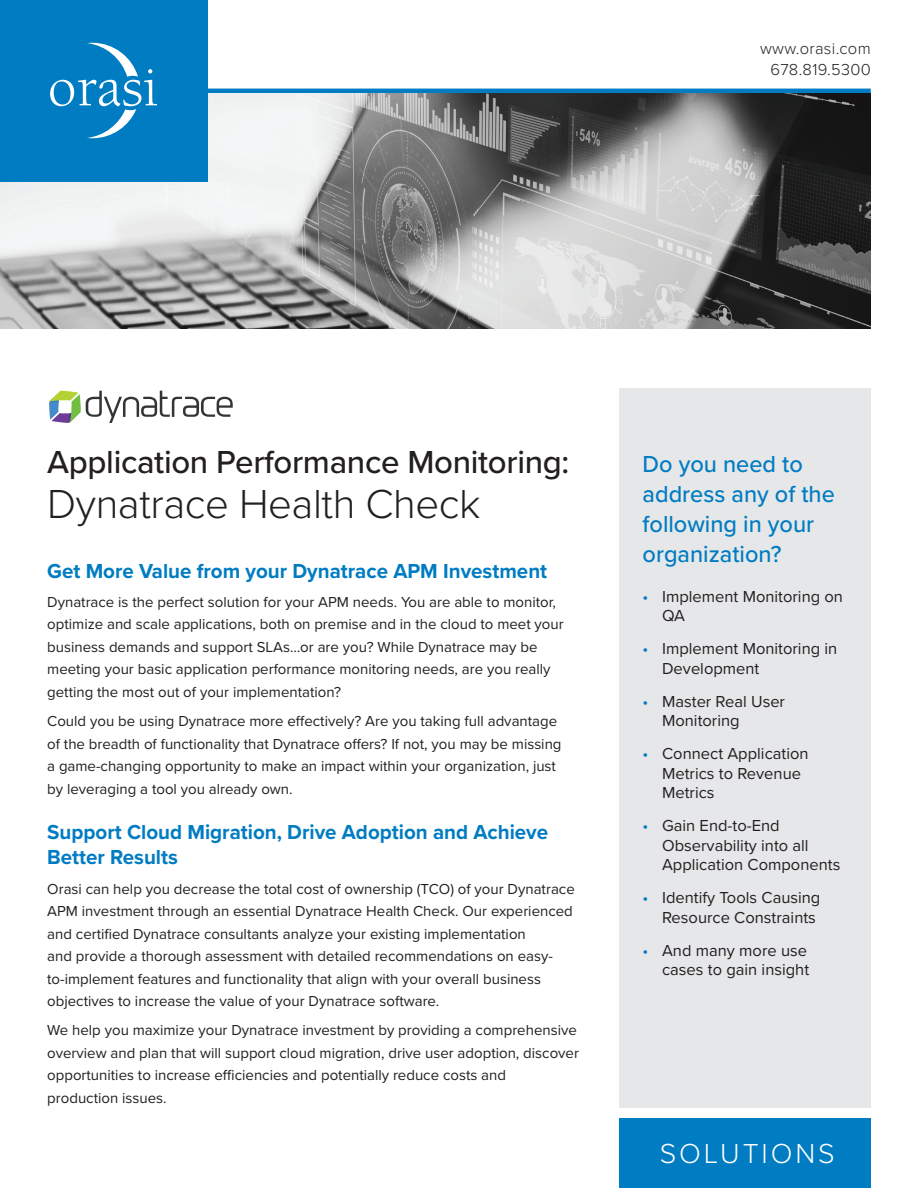
<style>
.page{position:relative;width:918px;height:1188px;background:#fff}
.page>*{position:absolute;margin:0;border:0;box-sizing:border-box;transform-origin:0 0}
.t1{font:300 42px "Proxima Nova";letter-spacing:-.01em;color:#231f20}
.t2{font:500 33px "Proxima Nova";letter-spacing:-.01em;color:#231f20}
.t3{font:300 28.5px "Proxima Nova";letter-spacing:.1em;color:#fff}
.t4{font:500 24px/30px "Proxima Nova";color:#007cc2}
.t5{font:700 21px/25.2px "Proxima Nova";color:#007cc2}
.t6{font:16.5px/19.5px "Proxima Nova";color:#231f20}
.t7{font:300 16.5px/21px "Proxima Nova";letter-spacing:.02em;color:#231f20;text-align:right}
.t8{font:15px/22.5px "Proxima Nova";color:#231f20}
.s1{color:#007cc2}
</style>
<div class="page">
<svg style="left:207px;top:89px;width:664px;height:5px;background:#1578b0"></svg>
<img style="left:0;top:94px;width:871px;height:235px">
<div style="left:0;top:0;width:207px;height:181px;background:#007cc2"></div>
<svg style="left:50px;top:43px;width:107px;height:95px"></svg>
<div style="left:619px;top:389px;width:252px;height:719px;background:#e6e7e9"></div>
<div style="left:619px;top:1119px;width:252px;height:69px;background:#007cc2"></div>
<svg style="left:49px;top:391px;width:184px;height:32px"></svg>
<p class="t7" style="left:760px;top:37px;width:112px">www.orasi.com<br>678.819.5300</p>
<h2 class="t2" style="left:47px;top:438px;width:524px">Application Performance Monitoring:</h2>
<h1 class="t1" style="left:47px;top:473px;width:435px">Dynatrace Health Check</h1>
<h3 class="t5" style="left:47px;top:558px;width:501px">Get More Value from your Dynatrace APM Investment</h3>
<p class="t8" style="left:47px;top:590px;width:518px">Dynatrace is the perfect solution for your APM needs. You are able to monitor, optimize and scale applications, both on premise and in the cloud to meet your business demands and support SLAs…or are you? While Dynatrace may be meeting your basic application performance monitoring needs, are you really getting the most out of your implementation?</p>
<p class="t8" style="left:47px;top:709px;width:516px">Could you be using Dynatrace more effectively? Are you taking full advantage of the breadth of functionality that Dynatrace offers? If not, you may be missing a game-changing opportunity to make an impact within your organization, just by leveraging a tool you already own.</p>
<h3 class="t5" style="left:47px;top:819px;width:503px">Support Cloud Migration, Drive Adoption and Achieve<br>Better Results</h3>
<p class="t8" style="left:47px;top:877px;width:529px">Orasi can help you decrease the total cost of ownership (TCO) of your Dynatrace APM investment through an essential Dynatrace Health Check. Our experienced and certified Dynatrace consultants analyze your existing implementation<br>and provide a thorough assessment with detailed recommendations on easy&shy;to-implement features and functionality that align with your overall business objectives to increase the value of your Dynatrace software.</p>
<p class="t8" style="left:47px;top:1018px;width:533px">We help you maximize your Dynatrace investment by providing a comprehensive overview and plan that will support cloud migration, drive user adoption, discover opportunities to increase efficiencies and potentially reduce costs and production issues.</p>
<h3 class="t4" style="left:643px;top:448px;width:194px">Do you need to address any of the following in your organization?</h3>
<p class="t6" style="left:662px;top:586px;width:182px;text-indent:-20px"><span class="s1">•</span> Implement Monitoring on<br>QA</p>
<p class="t6" style="left:662px;top:638px;width:177px;text-indent:-20px"><span class="s1">•</span> Implement Monitoring in<br>Development</p>
<p class="t6" style="left:662px;top:691px;width:125px;text-indent:-20px"><span class="s1">•</span> Master Real User<br>Monitoring</p>
<p class="t6" style="left:662px;top:743px;width:148px;text-indent:-20px"><span class="s1">•</span> Connect Application<br>Metrics to Revenue<br>Metrics</p>
<p class="t6" style="left:662px;top:815px;width:180px;text-indent:-20px"><span class="s1">•</span> Gain End-to-End<br>Observability into all<br>Application Components</p>
<p class="t6" style="left:643px;top:887px;width:179px;text-align:right"><span class="s1">•</span> Identify Tools Causing<br>Resource Constraints</p>
<p class="t6" style="left:643px;top:940px;width:168px;text-align:right"><span class="s1">•</span> And many more use cases to gain insight</p>
<h3 class="t3" style="left:660px;top:1133px;width:176px">SOLUTIONS</h3>
</div>
